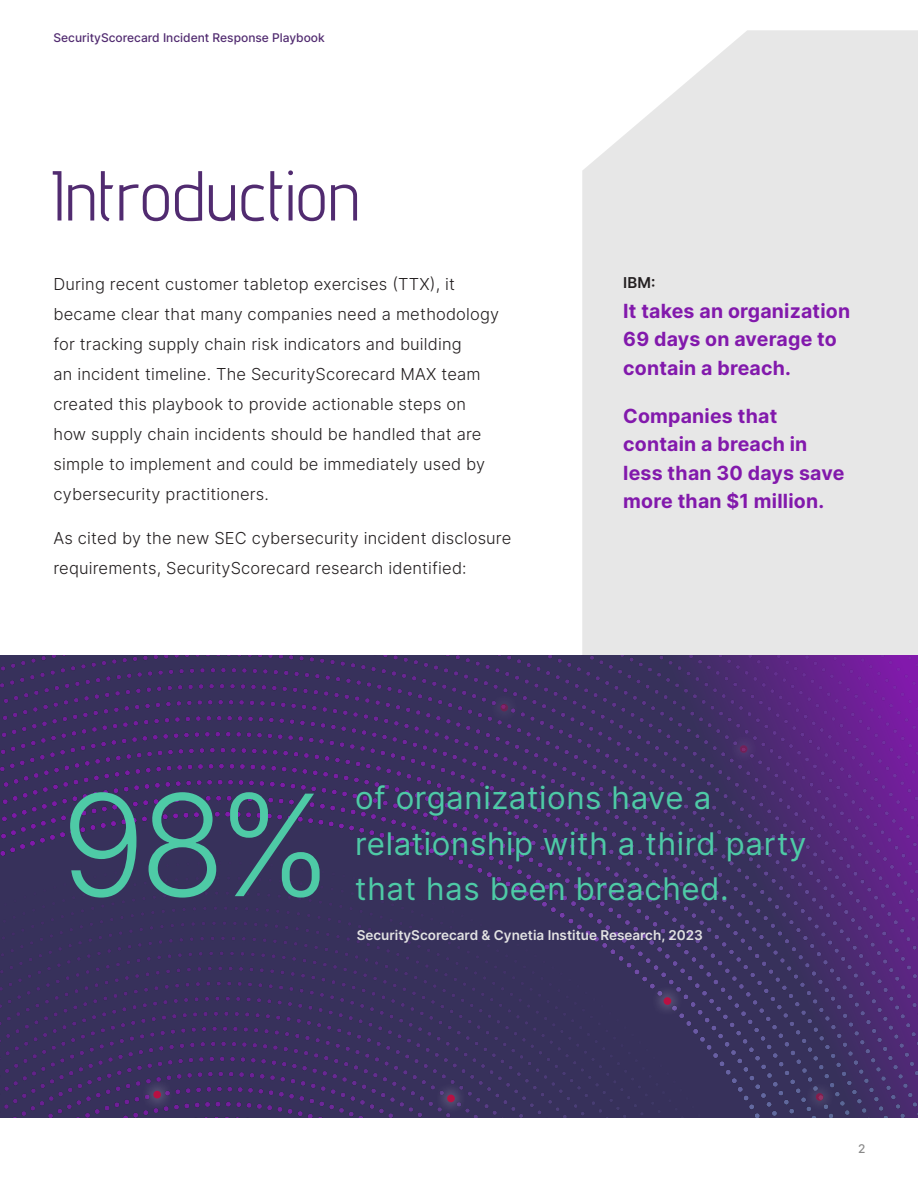
<style>
.page{position:relative;width:918px;height:1188px;background:#fff}
.page>*{position:absolute;margin:0;border:0;box-sizing:border-box;transform-origin:0 0}
.t1{font:300 141px "Inter";color:#4ecaa6}
.t2{font:70.5px "Advent Pro";letter-spacing:.02em;color:#512b70}
.t3{font:31.2px/45.3px "Inter";letter-spacing:.02em;color:#4ecaa6}
.t4{font:700 19.5px/28.5px "Inter";letter-spacing:.01em;color:#8219ac}
.t5{font:300 16.5px/30px "Inter";letter-spacing:.01em;color:#231f20}
.t6{font:600 15px "Inter";color:#231f20}
.t7{font:600 13.5px "Inter";color:#e3e3e3}
.t8{font:500 12px "Inter";color:#512b70}
.t9{font:500 12px "Inter";color:#888}
</style>
<div class="page">
<div style="left:582px;top:30px;width:336px;height:626px;background:#e7e7e7"></div>
<img style="left:0;top:656px;width:918px;height:462px">
<div style="left:804px;top:1081px;width:31px;height:32px;background:#fff;opacity:.8"></div>
<svg style="left:816px;top:1093px;width:8px;height:8px"></svg>
<div style="left:141px;top:1079px;width:32px;height:31px;background:#fff;opacity:.8"></div>
<div style="left:153px;top:1091px;width:8px;height:7px;background:#b81143;border-radius:50%"></div>
<div style="left:652px;top:985px;width:31px;height:32px;background:#fff;opacity:.8"></div>
<div style="left:664px;top:997px;width:7px;height:8px;background:#b81143;border-radius:50%"></div>
<div style="left:728px;top:733px;width:31px;height:32px;background:#fff;opacity:.8"></div>
<svg style="left:740px;top:745px;width:7px;height:8px"></svg>
<div style="left:435px;top:1083px;width:32px;height:31px;background:#fff;opacity:.8"></div>
<div style="left:447px;top:1095px;width:8px;height:7px;background:#b81143;border-radius:50%"></div>
<div style="left:489px;top:692px;width:31px;height:31px;background:#fff;opacity:.8"></div>
<svg style="left:500px;top:704px;width:8px;height:7px"></svg>
<p class="t8" style="left:54px;top:29px;width:273px">SecurityScorecard Incident Response Playbook</p>
<p class="t2" style="left:51px;top:153px;width:310px">Introduction</p>
<p class="t5" style="left:54px;top:269px;width:447px">During recent customer tabletop exercises (TTX), it became clear that many companies need a methodology for tracking supply chain risk indicators and building<br>an incident timeline. The SecurityScorecard MAX team created this playbook to provide actionable steps on how supply chain incidents should be handled that are simple to implement and could be immediately used by cybersecurity practitioners.</p>
<p class="t5" style="left:54px;top:523px;width:459px">As cited by the new SEC cybersecurity incident disclosure requirements, SecurityScorecard research identified:</p>
<p class="t6" style="left:623px;top:271px;width:34px">IBM:</p>
<p class="t4" style="left:623px;top:296px;width:228px">It takes an organization<br>69 days on average to contain a breach.</p>
<p class="t4" style="left:623px;top:401px;width:223px">Companies that contain a breach in less than 30 days save more than $1 million.</p>
<p class="t1" style="left:60px;top:745px;width:272px">98%</p>
<p class="t3" style="left:355px;top:775px;width:453px">of organizations have a relationship with a third party that has been breached.</p>
<p class="t7" style="left:357px;top:925px;width:348px">SecurityScorecard &amp; Cynetia Institue Research, 2023</p>
<p class="t9" style="left:858px;top:1140px;width:9px">2</p>
</div>
